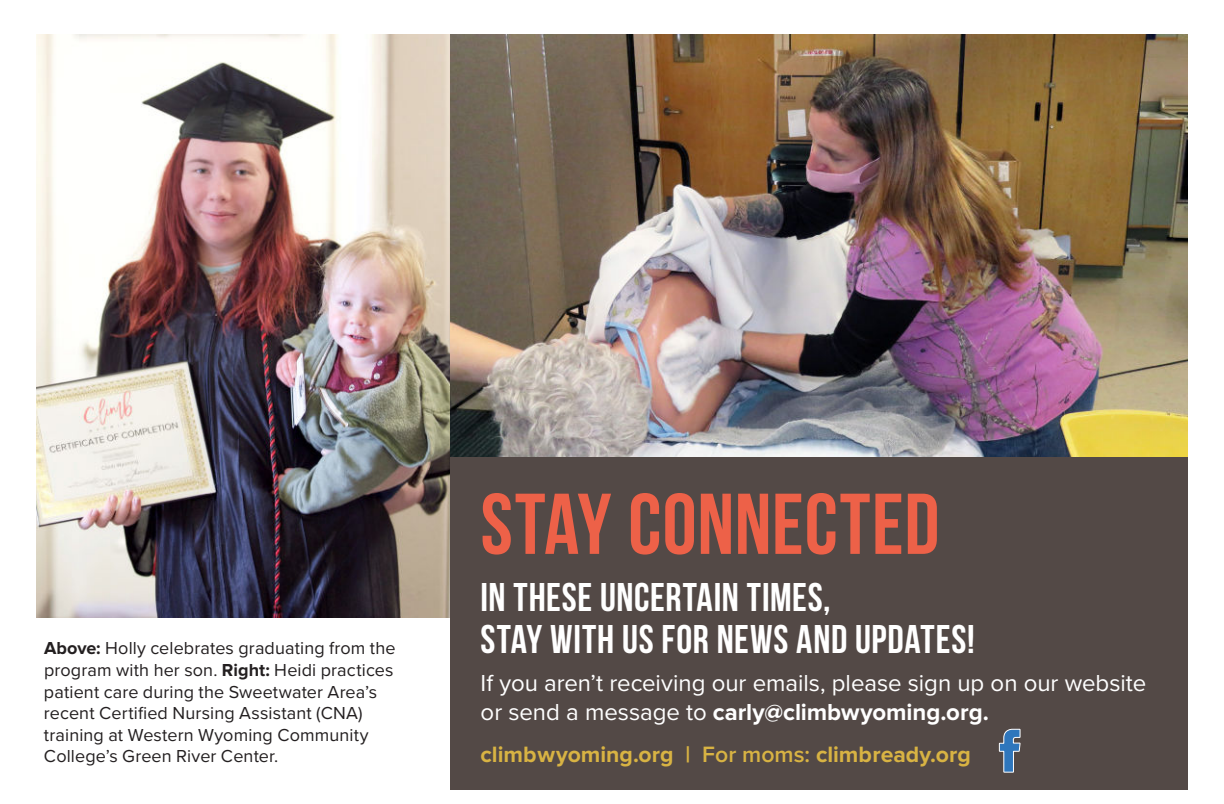
<style>
.page{position:relative;width:1224px;height:804px;background:#fff}
.page>*{position:absolute;margin:0;border:0;box-sizing:border-box;transform-origin:0 0}
.t1{font:700 86px "Bebas Neue";letter-spacing:.01em;color:#ed6148}
.t2{font:700 40px/42px "Bebas Neue";letter-spacing:.02em;color:#fff}
.t3{font:24px/28.8px "Proxima Nova";color:#fff}
.t4{font:700 23px "Proxima Nova";color:#d8b343}
.t5{font:18px/21.6px "Proxima Nova";letter-spacing:.005em;color:#231f20}
.s1{font-weight:700}
.s2{font-weight:600}
</style>
<div class="page">
<img style="left:450px;top:34px;width:738px;height:423px">
<div style="left:450px;top:457px;width:738px;height:333px;background:#534946"></div>
<svg style="left:998px;top:728px;width:23px;height:45px"></svg>
<img style="left:36px;top:34px;width:414px;height:583px">
<p class="t5" style="left:44px;top:639px;width:353px"><span class="s1">Above:</span> Holly celebrates graduating from the program with her son. <span class="s1">Right:</span> Heidi practices patient care during the Sweetwater Area’s recent Certified Nursing Assistant (CNA) training at Western Wyoming Community College’s Green River Center.</p>
<h1 class="t1" style="left:481px;top:493px;width:460px">STAY CONNECTED</h1>
<h2 class="t2" style="left:481px;top:578px;width:496px">IN THESE UNCERTAIN TIMES,<br>STAY WITH US FOR NEWS AND UPDATES!</h2>
<h3 class="t3" style="left:481px;top:670px;width:667px">If you aren’t receiving our emails, please sign up on our website or send a message to <span class="s1">carly@climbwyoming.org.</span></h3>
<p class="t4" style="left:481px;top:744px;width:492px">climbwyoming.org | <span class="s2">For moms:</span> climbready.org</p>
</div>
